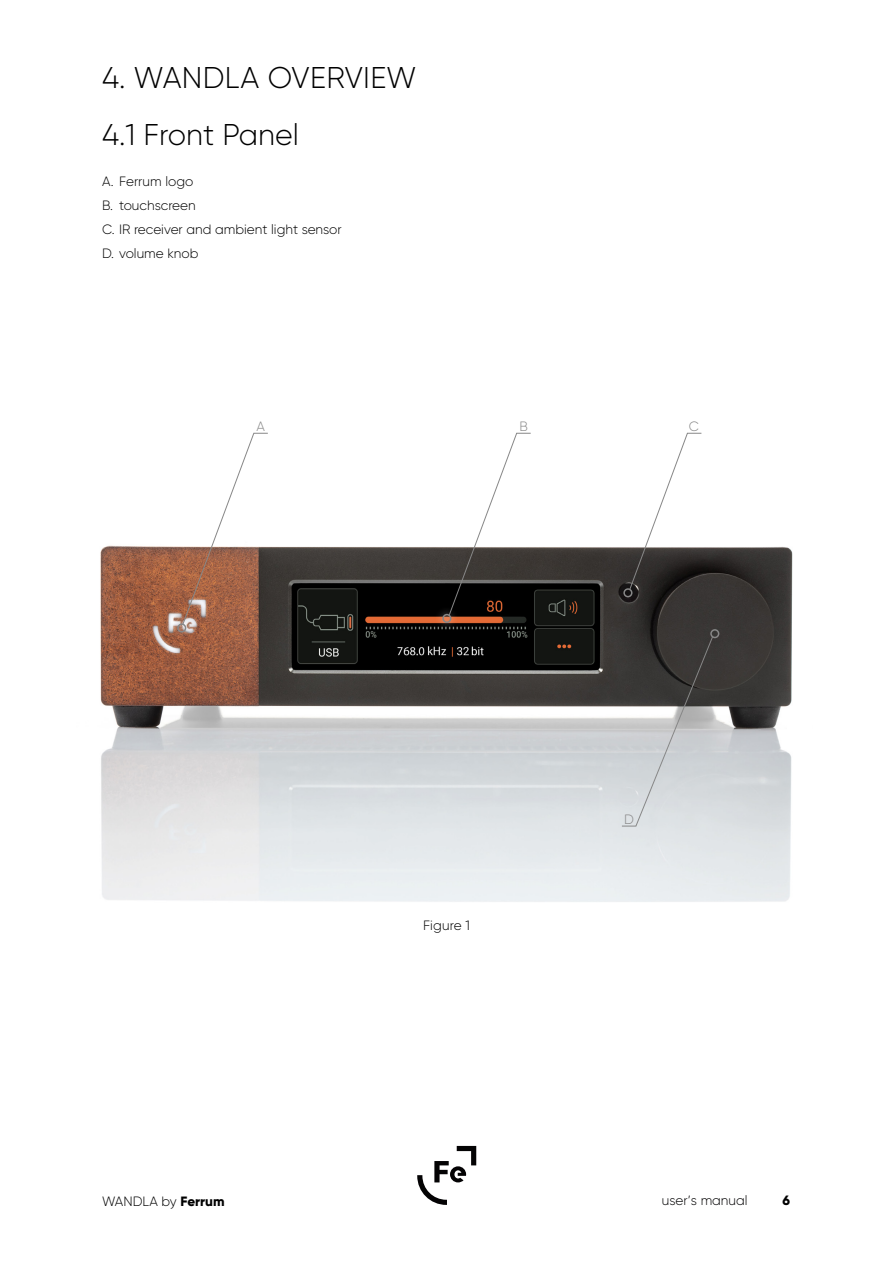
<style>
.page{position:relative;width:893px;height:1263px;background:#fff}
.page>*{position:absolute;margin:0;border:0;box-sizing:border-box;transform-origin:0 0}
.ROZDZIAL_ST{font:300 30px "Gilroy";letter-spacing:.01em;color:#000}
.PODROZDZIAL_ST{font:300 30px "Gilroy";color:#000}
.WYPUNKTOWANIE{font:300 13.5px "Gilroy";color:#000}
.t1{font:300 13.5px "Gilroy";color:#040304}
.TXT_akapit2{font:300 13.5px "Gilroy";letter-spacing:.005em;color:#000}
.TXT_normal{font:300 13.5px "Gilroy";color:#878787}
.t2{font:800 13.5px "Gilroy";color:#000}
.s1{font-weight:800}
</style>
<div class="page">
<img style="left:100px;top:545px;width:693px;height:357px">
<div style="left:710px;top:629px;width:9px;height:9px;border:2px solid #878787;border-radius:50%"></div>
<svg style="left:621px;top:636px;width:93px;height:191px;background:#999a9b"></svg>
<div style="left:170px;top:616px;width:24px;height:24px;background:#fff;opacity:.6"></div>
<div style="left:177px;top:623px;width:9px;height:9px;border:2px solid #878787;border-radius:50%"></div>
<svg style="left:182px;top:432px;width:87px;height:193px"></svg>
<div style="left:435px;top:607px;width:24px;height:23px;background:#fff;opacity:.6"></div>
<div style="left:442px;top:614px;width:9px;height:9px;border:2px solid #878787;border-radius:50%"></div>
<svg style="left:448px;top:432px;width:83px;height:184px"></svg>
<div style="left:623px;top:588px;width:9px;height:9px;border:2px solid #878787;border-radius:50%"></div>
<svg style="left:629px;top:432px;width:73px;height:158px"></svg>
<svg style="left:417px;top:1146px;width:59px;height:59px"></svg>
<p class="ROZDZIAL_ST" style="left:102px;top:59px;width:316px">4. WANDLA OVERVIEW</p>
<p class="PODROZDZIAL_ST" style="left:102px;top:116px;width:198px">4.1 Front Panel</p>
<p class="WYPUNKTOWANIE" style="left:102px;top:173px;width:93px">A. Ferrum logo</p>
<p class="WYPUNKTOWANIE" style="left:102px;top:197px;width:95px">B. touchscreen</p>
<p class="WYPUNKTOWANIE" style="left:102px;top:221px;width:241px">C. IR receiver and ambient light sensor</p>
<p class="WYPUNKTOWANIE" style="left:102px;top:245px;width:98px">D. volume knob</p>
<p class="TXT_normal" style="left:256px;top:418px;width:10px">A</p>
<p class="TXT_normal" style="left:519px;top:418px;width:10px">B</p>
<p class="TXT_normal" style="left:689px;top:418px;width:12px">C</p>
<p class="TXT_akapit2" style="left:423px;top:917px;width:48px">Figure 1</p>
<p class="TXT_normal" style="left:624px;top:811px;width:11px">D</p>
<p class="WYPUNKTOWANIE" style="left:102px;top:1193px;width:124px">WANDLA by <span class="s1">Ferrum</span></p>
<p class="t1" style="left:662px;top:1192px;width:87px">user’s manual</p>
<p class="t2" style="left:782px;top:1192px;width:9px">6</p>
</div>
